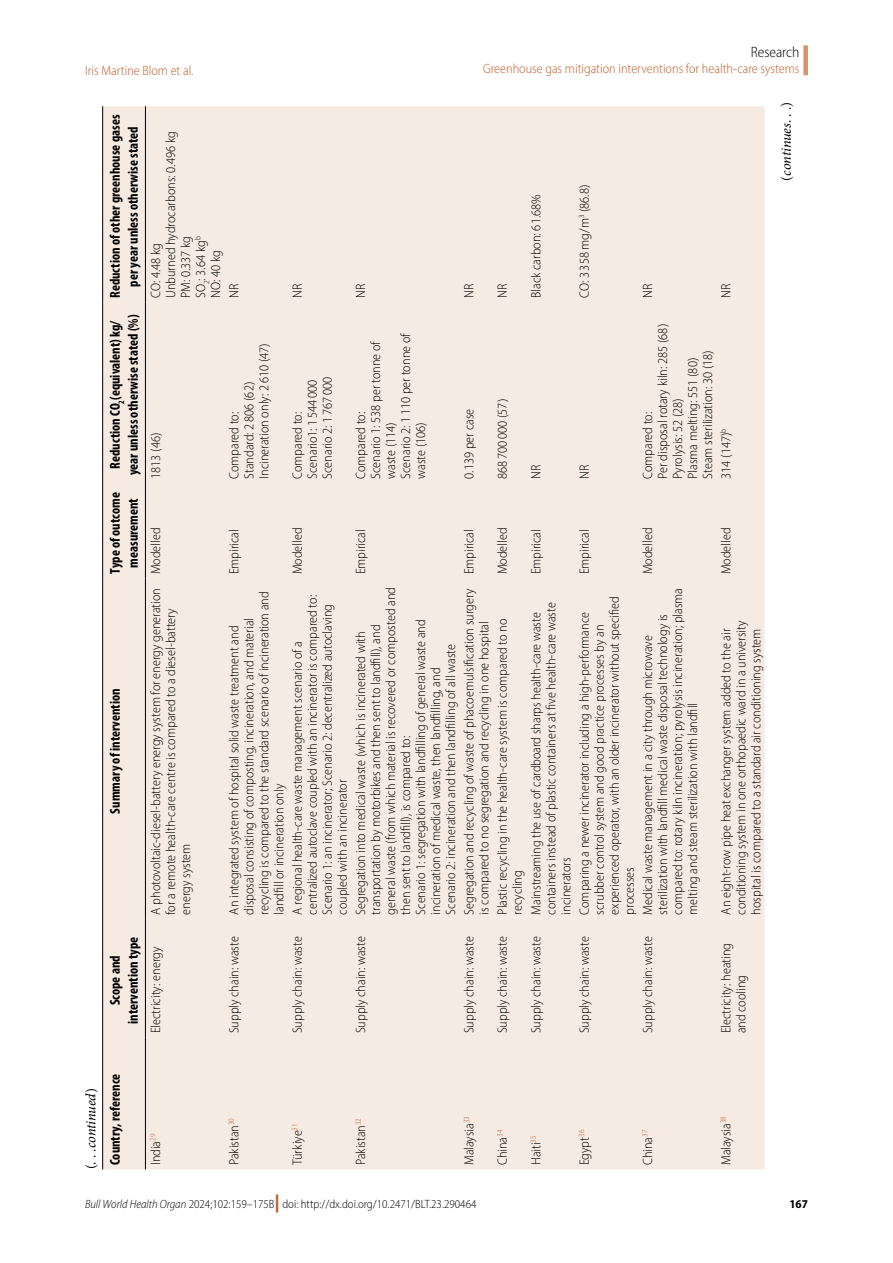
<style>
.page{position:relative;width:893px;height:1263px;background:#fff}
.page>*{position:absolute;margin:0;border:0;box-sizing:border-box;transform-origin:0 0}
.Section_Title{font:300 semi-condensed 15px "Myriad Pro";color:#000}
.Tbl_Col_Hd{font:700 condensed 14.25px/17.9px "Myriad Pro";color:#000;text-align:center}
.continued_message{font:italic 14.25px "Minion Pro";letter-spacing:-.01em;color:#000}
.continues_message{font:italic 14.25px "Minion Pro";letter-spacing:-.01em;color:#000}
.Tbl_Body{font:300 semi-condensed 13.5px/15px "Myriad Pro";color:#000}
.RH_Outside{font:300 semi-condensed 13.5px "Myriad Pro";color:#c05d28}
.RH_Inside{font:300 semi-condensed 13.5px "Myriad Pro";color:#c05d28}
.t1{font:300 semi-condensed 12px "Myriad Pro";color:#000}
.t2{font:700 semi-condensed 12px "Myriad Pro";color:#000}
.s1{font-style:normal}
.s2{font-style:italic}
.s3{font-weight:900;font-stretch:normal;font-size:18px;color:#c05d28}
</style>
<div class="page">
<div style="left:803px;top:45px;width:5px;height:30px;background:#d4936a"></div>
<div style="left:103px;top:106px;width:662px;height:1063px;background:#f6ebe2"></div>
<hr style="left:102px;top:1038px;width:1px;height:131px;background:#000">
<hr style="left:102px;top:919px;width:1px;height:119px;background:#000">
<hr style="left:102px;top:579px;width:1px;height:340px;background:#000">
<hr style="left:102px;top:483px;width:1px;height:96px;background:#000">
<hr style="left:102px;top:302px;width:1px;height:181px;background:#000">
<hr style="left:102px;top:106px;width:1px;height:196px;background:#000">
<hr style="left:145px;top:1038px;width:1px;height:131px;background:#000">
<hr style="left:145px;top:919px;width:1px;height:119px;background:#000">
<hr style="left:145px;top:579px;width:1px;height:340px;background:#000">
<hr style="left:145px;top:483px;width:1px;height:96px;background:#000">
<hr style="left:145px;top:302px;width:1px;height:181px;background:#000">
<hr style="left:145px;top:106px;width:1px;height:196px;background:#000">
<p class="Section_Title" style="left:751px;top:43px;width:50px">Research</p>
<p class="RH_Inside" style="left:85px;top:62px;width:110px">Iris Martine Blom et al.</p>
<p class="RH_Outside" style="left:483px;top:61px;width:318px">Greenhouse gas mitigation interventions for health-care systems</p>
<p class="Tbl_Col_Hd" style="left:106px;top:298px;width:185px;rotate:-90deg">Reduction of other greenhouse gases per year unless otherwise stated</p>
<p class="Tbl_Col_Hd" style="left:106px;top:475px;width:162px;rotate:-90deg">Reduction CO<sub>2</sub>(equivalent) kg/ year unless otherwise stated (%)</p>
<p class="Tbl_Col_Hd" style="left:106px;top:574px;width:83px;rotate:-90deg">Type of outcome measurement</p>
<p class="Tbl_Col_Hd" style="left:106px;top:813px;width:127px;rotate:-90deg">Summary of intervention</p>
<p class="Tbl_Col_Hd" style="left:106px;top:1024px;width:89px;rotate:-90deg">Scope and intervention type</p>
<p class="Tbl_Body" style="left:148px;top:298px;width:168px;rotate:-90deg">CO: 4.48 kg<br>Unburned hydrocarbons: 0.496 kg<br>PM: 0.337 kg<br>SO<sub>2</sub>: 3.64 kg<sup>b<br></sup>NO: 40 kg</p>
<p class="Tbl_Body" style="left:226px;top:298px;width:16px;rotate:-90deg">NR</p>
<p class="Tbl_Body" style="left:148px;top:479px;width:48px;rotate:-90deg">1813 (46)</p>
<p class="Tbl_Body" style="left:226px;top:479px;width:137px;rotate:-90deg">Compared to:<br>Standard: 2 806 (62)<br>Incineration only: 2 610 (47)</p>
<p class="Tbl_Body" style="left:290px;top:298px;width:16px;rotate:-90deg">NR</p>
<p class="Tbl_Body" style="left:290px;top:479px;width:103px;rotate:-90deg">Compared to:<br>Scenario1: 1 544 000<br>Scenario 2: 1 767 000</p>
<p class="Tbl_Body" style="left:353px;top:298px;width:16px;rotate:-90deg">NR</p>
<p class="Tbl_Body" style="left:353px;top:479px;width:147px;rotate:-90deg">Compared to:<br>Scenario 1: 538 per tonne of waste (114)<br>Scenario 2: 1 110 per tonne of waste (106)</p>
<p class="Tbl_Body" style="left:461px;top:298px;width:16px;rotate:-90deg">NR</p>
<p class="Tbl_Body" style="left:495px;top:298px;width:16px;rotate:-90deg">NR</p>
<p class="Tbl_Body" style="left:528px;top:298px;width:105px;rotate:-90deg">Black carbon: 61.68%</p>
<p class="Tbl_Body" style="left:461px;top:479px;width:71px;rotate:-90deg">0.139 per case</p>
<p class="Tbl_Body" style="left:495px;top:479px;width:81px;rotate:-90deg">868 700 000 (57)</p>
<p class="Tbl_Body" style="left:528px;top:479px;width:16px;rotate:-90deg">NR</p>
<p class="Tbl_Body" style="left:577px;top:298px;width:115px;rotate:-90deg">CO: 3 358 mg/m<sup>3</sup> (86.8)</p>
<p class="Tbl_Body" style="left:577px;top:479px;width:16px;rotate:-90deg">NR</p>
<p class="Tbl_Body" style="left:640px;top:298px;width:16px;rotate:-90deg">NR</p>
<p class="Tbl_Body" style="left:718px;top:298px;width:16px;rotate:-90deg">NR</p>
<p class="Tbl_Body" style="left:640px;top:479px;width:156px;rotate:-90deg">Compared to:<br>Per disposal rotary kiln: 285 (68)<br>Pyrolysis: 52 (28)<br>Plasma melting: 551 (80)<br>Steam sterilization: 30 (18)</p>
<p class="Tbl_Body" style="left:718px;top:479px;width:52px;rotate:-90deg">314 (147)<sup>b</sup></p>
<p class="Tbl_Body" style="left:148px;top:574px;width:48px;rotate:-90deg">Modelled</p>
<p class="Tbl_Body" style="left:148px;top:915px;width:328px;rotate:-90deg">A photovoltaic-diesel-battery energy system for energy generation for a remote health-care centre is compared to a diesel-battery energy system</p>
<p class="Tbl_Body" style="left:148px;top:1033px;width:88px;rotate:-90deg">Electricity: energy</p>
<p class="Tbl_Body" style="left:226px;top:574px;width:47px;rotate:-90deg">Empirical</p>
<p class="Tbl_Body" style="left:290px;top:574px;width:48px;rotate:-90deg">Modelled</p>
<p class="Tbl_Body" style="left:353px;top:574px;width:47px;rotate:-90deg">Empirical</p>
<p class="Tbl_Body" style="left:461px;top:574px;width:47px;rotate:-90deg">Empirical</p>
<p class="Tbl_Body" style="left:495px;top:574px;width:48px;rotate:-90deg">Modelled</p>
<p class="Tbl_Body" style="left:528px;top:574px;width:47px;rotate:-90deg">Empirical</p>
<p class="Tbl_Body" style="left:353px;top:915px;width:329px;rotate:-90deg">Segregation into medical waste (which is incinerated with transportation by motorbikes and then sent to landfill), and general waste (from which material is recovered or composted and then sent to landfill), is compared to:<br>Scenario 1: segregation with landfilling of general waste and incineration of medical waste, then landfilling, and<br>Scenario 2: incineration and then landfilling of all waste</p>
<p class="Tbl_Body" style="left:461px;top:915px;width:327px;rotate:-90deg">Segregation and recycling of waste of phacoemulsification surgery is compared to no segregation and recycling in one hospital</p>
<p class="Tbl_Body" style="left:226px;top:915px;width:325px;rotate:-90deg">An integrated system of hospital solid waste treatment and disposal consisting of composting, incineration, and material recycling is compared to the standard scenario of incineration and landfill or incineration only</p>
<p class="Tbl_Body" style="left:290px;top:915px;width:321px;rotate:-90deg">A regional health-care waste management scenario of a centralized autoclave coupled with an incinerator is compared to:<br>Scenario 1: an incinerator; Scenario 2: decentralized autoclaving coupled with an incinerator</p>
<p class="Tbl_Body" style="left:528px;top:915px;width:314px;rotate:-90deg">Mainstreaming the use of cardboard sharps health-care waste containers instead of plastic containers at five health-care waste incinerators</p>
<p class="Tbl_Body" style="left:495px;top:915px;width:297px;rotate:-90deg">Plastic recycling in the health-care system is compared to no recycling</p>
<p class="Tbl_Body" style="left:577px;top:574px;width:47px;rotate:-90deg">Empirical</p>
<p class="Tbl_Body" style="left:640px;top:574px;width:48px;rotate:-90deg">Modelled</p>
<p class="Tbl_Body" style="left:640px;top:915px;width:328px;rotate:-90deg">Medical waste management in a city through microwave sterilization with landfill medical waste disposal technology is compared to: rotary kiln incineration; pyrolysis incineration; plasma melting and steam sterilization with landfill</p>
<p class="Tbl_Body" style="left:577px;top:915px;width:320px;rotate:-90deg">Comparing a newer incinerator including a high-performance scrubber control system and good practice processes by an experienced operator, with an older incinerator without specified processes</p>
<p class="Tbl_Body" style="left:226px;top:1033px;width:99px;rotate:-90deg">Supply chain: waste</p>
<p class="Tbl_Body" style="left:290px;top:1033px;width:99px;rotate:-90deg">Supply chain: waste</p>
<p class="Tbl_Body" style="left:353px;top:1033px;width:99px;rotate:-90deg">Supply chain: waste</p>
<p class="Tbl_Body" style="left:461px;top:1033px;width:99px;rotate:-90deg">Supply chain: waste</p>
<p class="Tbl_Body" style="left:495px;top:1033px;width:99px;rotate:-90deg">Supply chain: waste</p>
<p class="Tbl_Body" style="left:528px;top:1033px;width:99px;rotate:-90deg">Supply chain: waste</p>
<p class="Tbl_Body" style="left:577px;top:1033px;width:99px;rotate:-90deg">Supply chain: waste</p>
<p class="Tbl_Body" style="left:640px;top:1033px;width:99px;rotate:-90deg">Supply chain: waste</p>
<p class="Tbl_Body" style="left:718px;top:574px;width:48px;rotate:-90deg">Modelled</p>
<p class="Tbl_Body" style="left:718px;top:915px;width:296px;rotate:-90deg">An eight-row pipe heat exchanger system added to the air conditioning system in one orthopaedic ward in a university hospital is compared to a standard air conditioning system</p>
<p class="Tbl_Body" style="left:718px;top:1033px;width:92px;rotate:-90deg">Electricity: heating and cooling</p>
<p class="continued_message" style="left:81px;top:1169px;width:83px;rotate:-90deg"><span class="s1">(. . .</span>continued<span class="s1">)</span></p>
<p class="Tbl_Col_Hd" style="left:106px;top:1165px;width:93px;rotate:-90deg">Country, reference</p>
<p class="Tbl_Body" style="left:148px;top:1165px;width:33px;rotate:-90deg">India<sup>29</sup></p>
<p class="Tbl_Body" style="left:226px;top:1165px;width:49px;rotate:-90deg">Pakistan<sup>30</sup></p>
<p class="Tbl_Body" style="left:290px;top:1165px;width:43px;rotate:-90deg">Türkiye<sup>31</sup></p>
<p class="Tbl_Body" style="left:353px;top:1165px;width:49px;rotate:-90deg">Pakistan<sup>32</sup></p>
<p class="Tbl_Body" style="left:461px;top:1165px;width:50px;rotate:-90deg">Malaysia<sup>33</sup></p>
<p class="Tbl_Body" style="left:495px;top:1165px;width:37px;rotate:-90deg">China<sup>34</sup></p>
<p class="Tbl_Body" style="left:528px;top:1165px;width:31px;rotate:-90deg">Haiti<sup>35</sup></p>
<p class="Tbl_Body" style="left:577px;top:1165px;width:37px;rotate:-90deg">Egypt<sup>36</sup></p>
<p class="Tbl_Body" style="left:640px;top:1165px;width:37px;rotate:-90deg">China<sup>37</sup></p>
<p class="Tbl_Body" style="left:718px;top:1165px;width:50px;rotate:-90deg">Malaysia<sup>38</sup></p>
<p class="continues_message" style="left:776px;top:181px;width:80px;rotate:-90deg"><span class="s1">(</span>continues<span class="s1">. . .)</span></p>
<p class="t1" style="left:85px;top:1197px;width:393px"><span class="s2">Bull World Health Organ</span> 2024;102:159–175B<span class="s3">|</span> doi: http://dx.doi.org/10.2471/BLT.23.290464</p>
<p class="t2" style="left:789px;top:1196px;width:20px">167</p>
</div>
